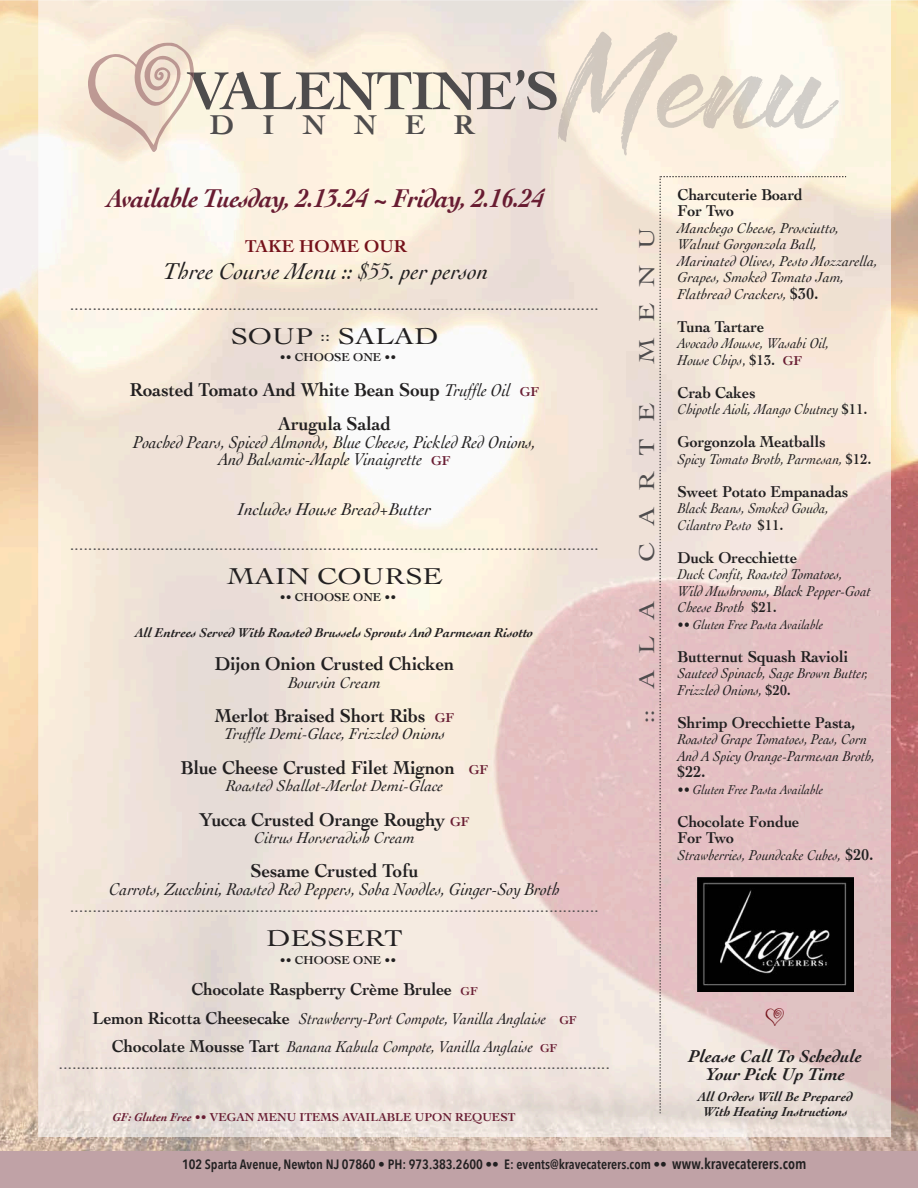
<style>
.page{position:relative;width:918px;height:1188px;background:#fff}
.page>*{position:absolute;margin:0;border:0;box-sizing:border-box;transform-origin:0 0}
.t1{font:700 56.1px "Cochin";letter-spacing:-.025em;color:#4e4c4d}
.t2{font:700 28.5px "Cochin";letter-spacing:1em;color:#4e4c4d}
.t3{font:italic 700 27px "Cochin";letter-spacing:-.025em;color:#681c32;scale:.94 1}
.t4{font:25.5px "My Valentines Love demo";color:#75111a}
.t5{font:italic 24px "Cochin";color:#222021}
.t6{font:24px "Cochin";color:#222021;scale:1.21 1}
.t7{font:22.5px "Cochin";letter-spacing:.595em;color:#4e4c4d;scale:1.21 1}
.t8{font:700 19.5px/34.5px "Cochin";color:#222021;text-align:center;scale:.94 1}
.t9{font:italic 18px/17.2px "Cochin";color:#222021;text-align:center;scale:.94 1}
.t10{font:italic 700 18px/18px "Cochin";color:#222021;text-align:center}
.t11{font:700 18px "Cochin";color:#222021;scale:.94 1}
.t12{font:italic 18px "Cochin";color:#222021}
.t13{font:700 18px "Cochin";color:#75111a}
.t14{font:700 16.5px/16.5px "Cochin";color:#222021;scale:.94 1}
.t15{font:italic 16.5px/28.5px "Cochin";color:#222021;text-align:center;scale:.94 1}
.t16{font:italic 16.5px "Cochin";color:#222021}
.t17{font:15px "Cochin";color:#4e4c4d;scale:1.21 1}
.t18{font:italic 15px/16.5px "Cochin";color:#222021;scale:.94 1}
.t19{font:italic 15px/16.5px "Cochin";color:#222021}
.t20{font:italic 700 13.5px/15px "Cochin";color:#222021;text-align:center}
.t21{font:600 13.5px "Avenir Next Condensed";color:#222021}
.t22{font:italic 13.5px "Cochin";color:#222021;scale:.94 1}
.t23{font:700 12px "Cochin";color:#681c32}
.t24{font:700 12px "Cochin";color:#222021}
.s1{font-style:normal}
.s2{font-size:16.5px}
.s3{font-weight:400;font-style:italic;font-size:18px}
.s4{font-size:13.5px;color:#681c32}
.s5{font-weight:700;font-style:normal;font-size:13.5px;color:#681c32}
.s6{font-size:12px;color:#681c32}
.s7{font-weight:700;font-style:normal;font-size:18px}
.s8{font-weight:700;font-style:normal;font-size:12px;color:#681c32}
.s9{font-style:italic}
.s10{font-weight:700;font-style:normal;font-size:16.5px}
.s11{font-weight:700;font-style:normal}
.s12{font-size:15px}
</style>
<div class="page">
<img style="left:0;top:0;width:918px;height:1151px">
<img style="left:39px;top:0;width:852px;height:1137px">
<img style="left:591px;top:49px;width:66px;height:65px">
<img style="left:846px;top:877px;width:8px;height:115px">
<img style="left:88px;top:43px;width:106px;height:109px">
<svg style="left:187px;top:71px;width:7px;height:38px"></svg>
<div style="left:0;top:1151px;width:918px;height:37px;background:#c0a2a6"></div>
<svg style="left:659px;top:176px;width:187px;height:938px"></svg>
<h1 class="t1" style="left:188px;top:58px;width:373px">VALENTINE’S</h1>
<h2 class="t2" style="left:210px;top:108px;width:266px">DINNER</h2>
<h3 class="t3" style="left:108px;top:182px;width:465px">Available Tuesday, 2.13.24 <span class="s1">~</span> Friday, 2.16.24</h3>
<p class="t13" style="left:245px;top:235px;width:163px">TAKE HOME OUR</p>
<h3 class="t5" style="left:163px;top:257px;width:327px">Three Course Menu :: $55. per person</h3>
<p class="t17" style="left:70px;top:296px;width:439px">.....................................................................................................................</p>
<h3 class="t6" style="left:231px;top:323px;width:173px">SOUP <span class="s2">::</span> SALAD</h3>
<p class="t24" style="left:280px;top:350px;width:118px">•• CHOOSE ONE ••</p>
<h3 class="t8" style="left:130px;top:372px;width:437px">Roasted Tomato And White Bean Soup <span class="s3">Truffle Oil</span> <span class="s4">GF<br></span>Arugula Salad</h3>
<p class="t9" style="left:133px;top:433px;width:430px">Poached Pears, Spiced Almonds, Blue Cheese, Pickled Red Onions,<br>And Balsamic-Maple Vinaigrette <span class="s5">GF</span></p>
<p class="t12" style="left:238px;top:499px;width:195px">Includes House Bread+Butter</p>
<p class="t17" style="left:70px;top:536px;width:439px">.....................................................................................................................</p>
<h3 class="t6" style="left:227px;top:563px;width:180px">MAIN COURSE</h3>
<p class="t24" style="left:280px;top:590px;width:118px">•• CHOOSE ONE ••</p>
<p class="t20" style="left:136px;top:625px;width:399px">All Entrees Served With Roasted Brussels Sprouts And Parmesan Risotto</p>
<h3 class="t8" style="left:215px;top:647px;width:256px">Dijon Onion Crusted Chicken</h3>
<p class="t16" style="left:288px;top:673px;width:94px">Boursin Cream</p>
<h3 class="t8" style="left:215px;top:698px;width:256px">Merlot Braised Short Ribs <span class="s4">GF</span></h3>
<p class="t16" style="left:224px;top:725px;width:223px">Truffle Demi-Glace, Frizzled Onions</p>
<h3 class="t8" style="left:181px;top:750px;width:328px">Blue Cheese Crusted Filet Mignon <span class="s4">GF</span></h3>
<p class="t16" style="left:226px;top:777px;width:219px">Roasted Shallot-Merlot Demi-Glace</p>
<h3 class="t8" style="left:200px;top:802px;width:289px">Yucca Crusted Orange Roughy <span class="s4">GF</span></h3>
<p class="t16" style="left:254px;top:828px;width:163px">Citrus Horseradish Cream</p>
<h3 class="t8" style="left:251px;top:854px;width:180px">Sesame Crusted Tofu</h3>
<p class="t9" style="left:109px;top:880px;width:481px">Carrots, Zucchini, Roasted Red Peppers, Soba Noodles, Ginger-Soy Broth</p>
<p class="t17" style="left:70px;top:898px;width:439px">.....................................................................................................................</p>
<h3 class="t6" style="left:266px;top:925px;width:114px">DESSERT</h3>
<p class="t24" style="left:280px;top:953px;width:118px">•• CHOOSE ONE ••</p>
<p class="t11" style="left:191px;top:979px;width:306px">Chocolate Raspberry Crème Brulee <span class="s6">GF</span></p>
<p class="t15" style="left:92px;top:1004px;width:517px"><span class="s7">Lemon Ricotta Cheesecake</span> Strawberry-Port Compote, Vanilla Anglaise <span class="s8">GF<br></span><span class="s7">Chocolate Mousse Tart</span> Banana Kahula Compote, Vanilla Anglaise <span class="s8">GF</span></p>
<p class="t17" style="left:59px;top:1056px;width:457px">..........................................................................................................................</p>
<p class="t23" style="left:113px;top:1111px;width:404px"><span class="s9">GF: Gluten Free</span> •• VEGAN MENU ITEMS AVAILABLE UPON REQUEST</p>
<h3 class="t7" style="left:634px;top:364px;width:115px;rotate:-90deg">MENU</h3>
<h3 class="t7" style="left:634px;top:562px;width:132px;rotate:-90deg">CARTE</h3>
<h3 class="t7" style="left:634px;top:723px;width:103px;rotate:-90deg">:: ALA</h3>
<p class="t14" style="left:678px;top:186px;width:135px">Charcuterie Board<br>For Two</p>
<p class="t19" style="left:678px;top:219px;width:202px">Manchego Cheese, Prosciutto,<br>Walnut Gorgonzola Ball,<br>Marinated Olives, Pesto Mozzarella,<br>Grapes, Smoked Tomato Jam,<br>Flatbread Crackers, <span class="s10">$30.</span></p>
<p class="t14" style="left:678px;top:318px;width:94px">Tuna Tartare</p>
<p class="t18" style="left:678px;top:335px;width:163px">Avocado Mousse, Wasabi Oil,<br>House Chips<span class="s1">,</span> <span class="s11">$13.</span> <span class="s5">GF</span></p>
<p class="t14" style="left:678px;top:384px;width:85px">Crab Cakes</p>
<p class="t18" style="left:678px;top:401px;width:204px">Chipotle Aioli, Mango Chutney <span class="s11">$11.</span></p>
<p class="t14" style="left:678px;top:433px;width:159px">Gorgonzola Meatballs</p>
<p class="t18" style="left:678px;top:450px;width:208px">Spicy Tomato Broth, Parmesan, <span class="s11">$12.</span></p>
<p class="t14" style="left:678px;top:483px;width:183px">Sweet Potato Empanadas</p>
<p class="t18" style="left:678px;top:500px;width:163px">Black Beans, Smoked Gouda,<br>Cilantro Pesto <span class="s11">$11.</span></p>
<p class="t14" style="left:678px;top:549px;width:129px">Duck Orecchiette</p>
<p class="t18" style="left:678px;top:566px;width:207px">Duck Confit, Roasted Tomatoes,<br>Wild Mushrooms, Black Pepper-Goat<br>Cheese Broth <span class="s11">$21.</span></p>
<p class="t22" style="left:678px;top:617px;width:157px">•• Gluten Free Pasta Available</p>
<p class="t14" style="left:678px;top:648px;width:183px">Butternut Squash Ravioli</p>
<p class="t18" style="left:678px;top:665px;width:205px">Sauteed Spinach, Sage Brown Butter,<br>Frizzled Onions, <span class="s11">$20.</span></p>
<p class="t14" style="left:678px;top:714px;width:191px">Shrimp Orecchiette Pasta,</p>
<p class="t18" style="left:678px;top:731px;width:212px">Roasted Grape Tomatoes, Peas, Corn<br>And A Spicy Orange-Parmesan Broth,</p>
<p class="t14" style="left:678px;top:763px;width:31px">$22.</p>
<p class="t22" style="left:678px;top:782px;width:157px">•• Gluten Free Pasta Available</p>
<p class="t14" style="left:678px;top:813px;width:131px">Chocolate Fondue<br>For Two</p>
<p class="t18" style="left:678px;top:846px;width:210px">Strawberries, Poundcake Cubes, <span class="s10">$20.</span></p>
<h3 class="t4" style="left:766px;top:1005px;width:21px">C</h3>
<p class="t10" style="left:689px;top:1047px;width:175px">Please Call To Schedule<br>Your Pick Up Time</p>
<p class="t20" style="left:698px;top:1089px;width:156px">All Orders Will Be Prepared<br>With Heating Instructions</p>
<p class="t21" style="left:182px;top:1155px;width:626px">102 Sparta Avenue, Newton NJ 07860 • PH: 973.383.2600 •• E: events@kravecaterers.com •• <span class="s12">www.kravecaterers.com</span></p>
</div>
